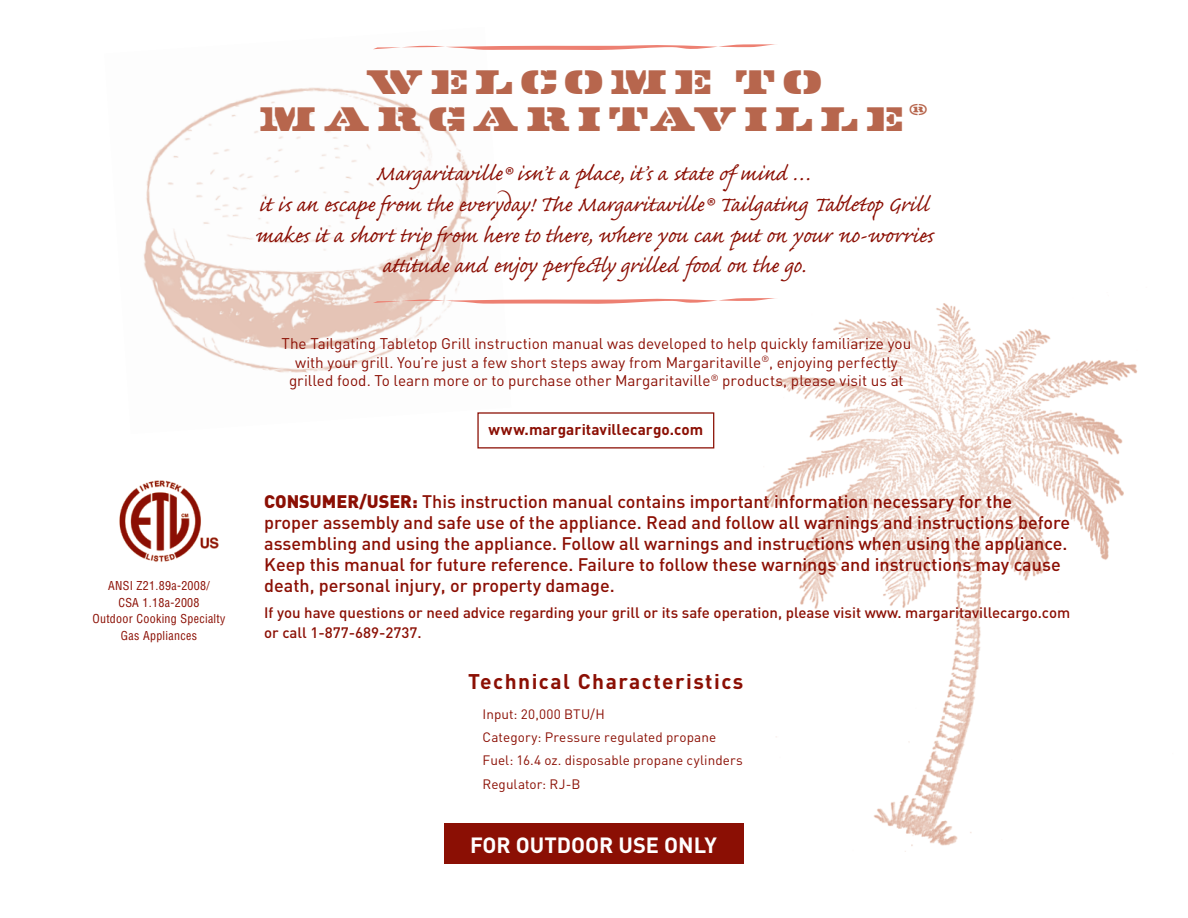
<style>
.page{position:relative;width:1188px;height:918px;background:#fff}
.page>*{position:absolute;margin:0;border:0;box-sizing:border-box;transform-origin:0 0}
.t1{font:40.8px/37.5px "Dispatch Plain";letter-spacing:.2em;color:#b7664d;text-align:center}
.t2{font:27.15px/30.6px "Caflisch Script Pro";letter-spacing:-.005em;color:#8b0f04;text-align:center}
.t3{font:700 21.75px "DIN";color:#fff}
.t4{font:700 21px "DIN";letter-spacing:.07em;color:#8b0f04}
.t5{font:500 18px/21px "DIN";color:#8b0f04}
.t6{font:15.3px/18.8px "DIN";color:#8b0f04;text-align:center}
.t7{font:700 15.3px "DIN";letter-spacing:.005em;color:#8b0f04}
.t8{font:500 15px/19.5px "DIN";color:#8b0f04}
.t9{font:13.5px/23.2px "DIN";letter-spacing:.005em;color:#8b0f04}
.t10{font:condensed 12px/16.5px "Helvetica";letter-spacing:.025em;color:#8b0f04;text-align:center}
.s1{font-weight:900}
</style>
<div class="page">
<img style="left:743px;top:303px;width:395px;height:561px">
<img style="left:143px;top:87px;width:329px;height:286px">
<div style="left:444px;top:823px;width:299px;height:41px;background:#8b0f04"></div>
<svg style="left:373px;top:44px;width:403px;height:6px"></svg>
<svg style="left:373px;top:298px;width:406px;height:6px"></svg>
<div style="left:477px;top:412px;width:237px;height:37px;border:1px solid #8b0f04"></div>
<img style="left:119px;top:480px;width:100px;height:82px">
<p class="t10" style="left:92px;top:578px;width:135px">ANSI Z21.89a-2008/<br>CSA 1.18a-2008<br>Outdoor Cooking Specialty<br>Gas Appliances</p>
<h1 class="t1" style="left:260px;top:62px;width:669px">WELCOME TO<br>MARGARITAVILLE <sup>®</sup></h1>
<p class="t2" style="left:254px;top:161px;width:682px">Margaritaville® isn’t a place, it’s a state of mind …<br>it is an escape from the everyday! The Margaritaville® Tailgating Tabletop Grill makes it a short trip from here to there, where you can put on your no-worries attitude and enjoy perfectly grilled food on the go.</p>
<p class="t6" style="left:281px;top:334px;width:631px">The Tailgating Tabletop Grill instruction manual was developed to help quickly familiarize you with your grill. You’re just a few short steps away from Margaritaville<sup>®</sup>, enjoying perfectly grilled food. To learn more or to purchase other Margaritaville<sup>®</sup> products, please visit us at</p>
<p class="t7" style="left:489px;top:420px;width:216px">www.margaritavillecargo.com</p>
<p class="t5" style="left:264px;top:490px;width:807px"><span class="s1">CONSUMER/USER:</span> This instruction manual contains important information necessary for the proper assembly and safe use of the appliance. Read and follow all warnings and instructions before assembling and using the appliance. Follow all warnings and instructions when using the appliance.<br>Keep this manual for future reference. Failure to follow these warnings and instructions may cause death, personal injury, or property damage.</p>
<p class="t8" style="left:264px;top:602px;width:808px">If you have questions or need advice regarding your grill or its safe operation, please visit www. margaritavillecargo.com or call 1-877-689-2737.</p>
<p class="t4" style="left:468px;top:667px;width:277px">Technical Characteristics</p>
<p class="t9" style="left:483px;top:702px;width:262px">Input: 20,000 BTU/H<br>Category: Pressure regulated propane<br>Fuel: 16.4 oz. disposable propane cylinders<br>Regulator: RJ-B</p>
<p class="t3" style="left:470px;top:831px;width:248px">FOR OUTDOOR USE ONLY</p>
</div>
